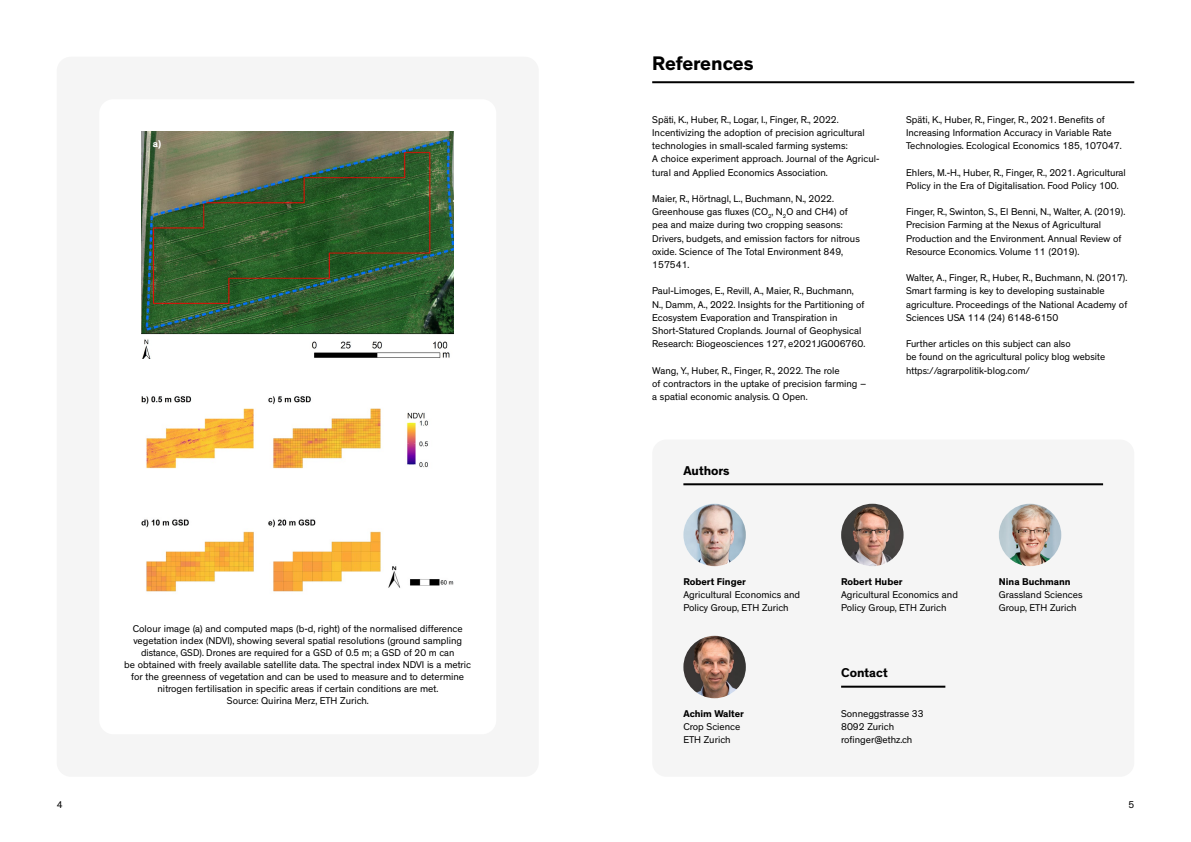
<style>
.page{position:relative;width:1191px;height:842px;background:#fff}
.page>*{position:absolute;margin:0;border:0;box-sizing:border-box;transform-origin:0 0}
.t1{font:700 20px "Theinhardt";color:#000}
.t2{font:700 13px "Theinhardt";color:#000}
.t3{font:10px/13.2px "Theinhardt";color:#000}
.t4{font:700 10px "Theinhardt";color:#000}
.t5{font:700 10px "Theinhardt";color:#fff}
</style>
<div class="page">
<hr style="left:652px;top:81px;width:482px;height:2px;background:#000">
<div style="left:652px;top:439px;width:482px;height:338px;background:#f5f5f5;border-radius:14px"></div>
<hr style="left:683px;top:483px;width:420px;height:2px;background:#000">
<img style="left:683px;top:504px;width:63px;height:62px;border-radius:31px">
<img style="left:683px;top:636px;width:63px;height:62px;border-radius:31px">
<img style="left:998px;top:504px;width:63px;height:62px;border-radius:31px">
<img style="left:841px;top:504px;width:62px;height:62px;border-radius:31px">
<div style="left:57px;top:57px;width:482px;height:720px;background:#f5f5f5;border-radius:14px"></div>
<div style="left:99px;top:99px;width:397px;height:635px;background:#fff;border-radius:14px"></div>
<img style="left:142px;top:131px;width:312px;height:227px">
<img style="left:142px;top:396px;width:312px;height:196px">
<hr style="left:841px;top:686px;width:104px;height:2px;background:#000">
<p class="t5" style="left:153px;top:138px;width:10px">a)</p>
<p class="t3" style="left:124px;top:622px;width:348px;line-height:12px;text-align:center">Colour image (a) and computed maps (b-d, right) of the normalised difference vegetation index (NDVI), showing several spatial resolutions (ground sampling distance, GSD). Drones are required for a GSD of 0.5 m; a GSD of 20 m can<br>be obtained with freely available satellite data. The spectral index NDVI is a metric for the greenness of vegetation and can be used to measure and to determine nitrogen fertilisation in specific areas if certain conditions are met.<br>Source: Quirina Merz, ETH Zurich.</p>
<h1 class="t1" style="left:652px;top:51px;width:103px">References</h1>
<p class="t3" style="left:652px;top:113px;width:229px">Späti, K., Huber, R., Logar, I., Finger, R., 2022.<br>Incentivizing the adoption of precision agricultural technologies in small-scaled farming systems:<br>A choice experiment approach. Journal of the Agricul&shy;tural and Applied Economics Association.</p>
<p class="t3" style="left:652px;top:192px;width:209px">Maier, R., Hörtnagl, L., Buchmann, N., 2022.<br>Greenhouse gas fluxes (CO<sub>2</sub>, N<sub>2</sub>O and CH4) of pea and maize during two cropping seasons:<br>Drivers, budgets, and emission factors for nitrous oxide. Science of The Total Environment 849, 157541.</p>
<p class="t3" style="left:652px;top:285px;width:214px">Paul-Limoges, E., Revill, A., Maier, R., Buchmann, N., Damm, A., 2022. Insights for the Partitioning of Ecosystem Evaporation and Transpiration in Short-Statured Croplands. Journal of Geophysical Research: Biogeosciences 127, e2021JG006760.</p>
<p class="t3" style="left:652px;top:364px;width:216px">Wang, Y., Huber, R., Finger, R., 2022. The role<br>of contractors in the uptake of precision farming – a spatial economic analysis. Q Open.</p>
<h2 class="t2" style="left:683px;top:462px;width:48px">Authors</h2>
<p class="t3" style="left:906px;top:113px;width:217px">Späti, K., Huber, R., Finger, R., 2021. Benefits of<br>Increasing Information Accuracy in Variable Rate<br>Technologies. Ecological Economics 185, 107047.</p>
<p class="t3" style="left:906px;top:166px;width:221px">Ehlers, M.-H., Huber, R., Finger, R., 2021. Agricultural<br>Policy in the Era of Digitalisation. Food Policy 100.</p>
<p class="t3" style="left:906px;top:205px;width:221px">Finger, R., Swinton, S., El Benni, N., Walter, A. (2019).<br>Precision Farming at the Nexus of Agricultural Production and the Environment. Annual Review of Resource Economics. Volume 11 (2019).</p>
<p class="t3" style="left:906px;top:271px;width:223px">Walter, A., Finger, R., Huber, R., Buchmann, N. (2017).<br>Smart farming is key to developing sustainable agriculture. Proceedings of the National Academy of Sciences USA 114 (24) 6148-6150</p>
<p class="t3" style="left:906px;top:337px;width:201px">Further articles on this subject can also<br>be found on the agricultural policy blog website https://agrarpolitik-blog.com/</p>
<p class="t4" style="left:683px;top:575px;width:64px">Robert Finger</p>
<p class="t3" style="left:683px;top:588px;width:118px">Agricultural Economics and<br>Policy Group, ETH Zurich</p>
<p class="t4" style="left:683px;top:707px;width:62px">Achim Walter</p>
<p class="t3" style="left:683px;top:720px;width:59px">Crop Science<br>ETH Zurich</p>
<p class="t4" style="left:841px;top:575px;width:63px">Robert Huber</p>
<p class="t3" style="left:841px;top:588px;width:118px">Agricultural Economics and<br>Policy Group, ETH Zurich</p>
<h2 class="t2" style="left:841px;top:665px;width:48px">Contact</h2>
<p class="t3" style="left:841px;top:707px;width:84px">Sonneggstrasse 33<br>8092 Zurich rofinger@ethz.ch</p>
<p class="t4" style="left:998px;top:575px;width:73px">Nina Buchmann</p>
<p class="t3" style="left:998px;top:588px;width:85px">Grassland Sciences<br>Group, ETH Zurich</p>
<p class="t3" style="left:57px;top:798px;width:7px">4</p>
<p class="t3" style="left:1128px;top:798px;width:7px">5</p>
</div>
